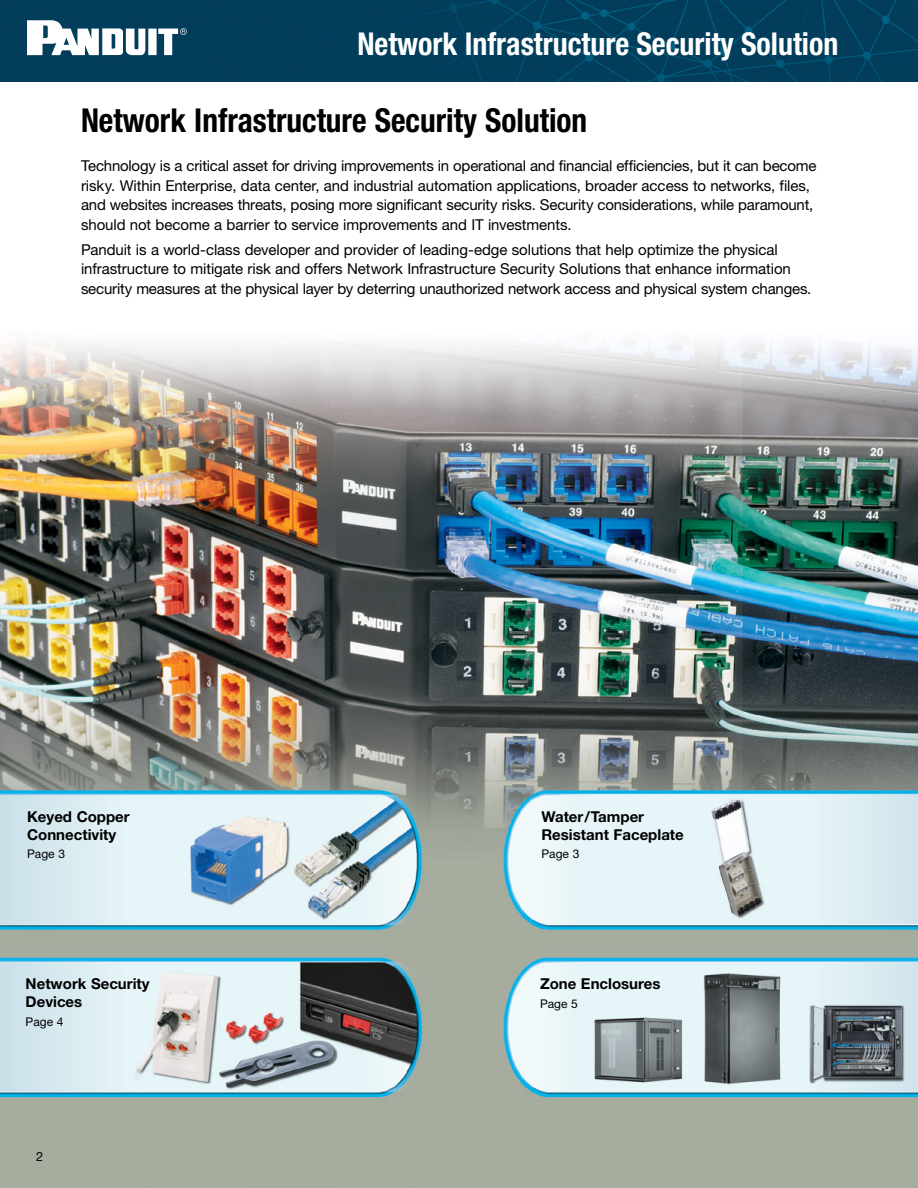
<style>
.page{position:relative;width:918px;height:1188px;background:#fff}
.page>*{position:absolute;margin:0;border:0;box-sizing:border-box;transform-origin:0 0}
.t1{font:700 condensed 33px "Helvetica Neue LT Std";color:#000;scale:.95 1}
.t2{font:700 condensed 31.5px "Helvetica Neue LT Std";color:#fff;scale:.95 1}
.t3{font:15px/19.5px "Helvetica Neue LT Std";letter-spacing:-.01em;color:#000}
.t4{font:700 15px/18px "Helvetica Neue LT Std";color:#000}
.t5{font:12.75px "Helvetica Neue LT Std";color:#000}
.t6{font:12px "Helvetica Neue LT Std";color:#000}
</style>
<div class="page">
<div style="left:0;top:0;width:918px;height:82px;background:#023d5b"></div>
<svg style="left:27px;top:20px;width:160px;height:35px"></svg>
<img style="left:0;top:342px;width:918px;height:846px">
<div style="left:809px;top:1004px;width:96px;height:80px;background:#000;opacity:.75"></div>
<img style="left:810px;top:1006px;width:92px;height:75px">
<img style="left:590px;top:1014px;width:96px;height:72px">
<img style="left:701px;top:971px;width:81px;height:115px">
<h2 class="t2" style="left:357px;top:25px;width:508px">Network Infrastructure Security Solution</h2>
<h1 class="t1" style="left:81px;top:100px;width:534px">Network Infrastructure Security Solution</h1>
<p class="t3" style="left:81px;top:156px;width:737px">Technology is a critical asset for driving improvements in operational and financial efficiencies, but it can become risky. Within Enterprise, data center, and industrial automation applications, broader access to networks, files, and websites increases threats, posing more significant security risks. Security considerations, while paramount, should not become a barrier to service improvements and IT investments.</p>
<p class="t3" style="left:81px;top:239px;width:732px">Panduit is a world-class developer and provider of leading-edge solutions that help optimize the physical infrastructure to mitigate risk and offers Network Infrastructure Security Solutions that enhance information security measures at the physical layer by deterring unauthorized network access and physical system changes.</p>
<p class="t4" style="left:27px;top:807px;width:104px">Keyed Copper<br>Connectivity</p>
<p class="t6" style="left:27px;top:846px;width:39px">Page 3</p>
<p class="t4" style="left:26px;top:975px;width:126px">Network Security<br>Devices</p>
<p class="t6" style="left:26px;top:1014px;width:39px">Page 4</p>
<p class="t5" style="left:36px;top:1148px;width:9px">2</p>
<p class="t4" style="left:542px;top:807px;width:144px">Water/Tamper<br>Resistant Faceplate</p>
<p class="t6" style="left:542px;top:846px;width:39px">Page 3</p>
<p class="t4" style="left:540px;top:975px;width:122px">Zone Enclosures</p>
<p class="t6" style="left:540px;top:996px;width:39px">Page 5</p>
</div>
